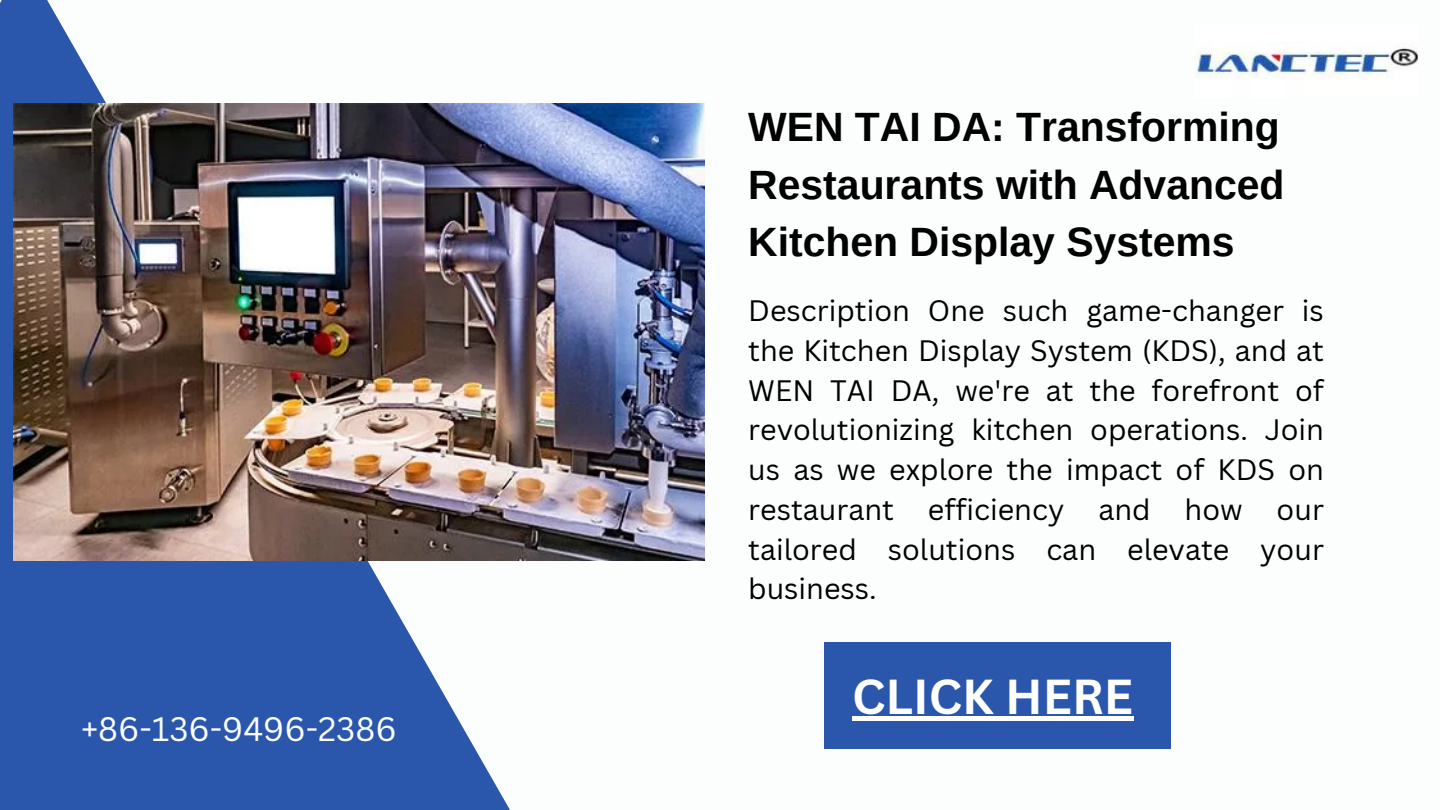
<style>
.page{position:relative;width:1440px;height:810px;background:#fff}
.page>*{position:absolute;margin:0;border:0;box-sizing:border-box;transform-origin:0 0}
.t1{font:700 47.8px "Canva Sans";color:#fff}
.t2{font:700 40.9px/57.3px "Arimo";color:#000;text-align:justify}
.t3{font:33px "Canva Sans";color:#fcfefd}
.t4{font:28.8px/39.8px "Canva Sans";color:#000;text-align:justify}
</style>
<div class="page">
<svg style="left:0;top:0;width:697px;height:810px"></svg>
<img style="left:14px;top:103px;width:691px;height:457px">
<div style="left:824px;top:642px;width:347px;height:107px;background:#2a57ac"></div>
<hr style="left:852px;top:717px;width:281px;height:4px;background:#fff">
<img style="left:1195px;top:43px;width:223px;height:36px">
<p class="t3" style="left:81px;top:706px;width:317px">+86-136-9496-2386</p>
<h2 class="t2" style="left:748px;top:99px;width:538px">WEN TAI DA: Transforming Restaurants with Advanced Kitchen Display Systems</h2>
<p class="t4" style="left:748px;top:290px;width:577px">Description One such game-changer is the Kitchen Display System (KDS), and at WEN TAI DA, we're at the forefront of revolutionizing kitchen operations. Join us as we explore the impact of KDS on restaurant efficiency and how our tailored solutions can elevate your business.</p>
<h1 class="t1" style="left:852px;top:662px;width:283px">CLICK HERE</h1>
</div>
